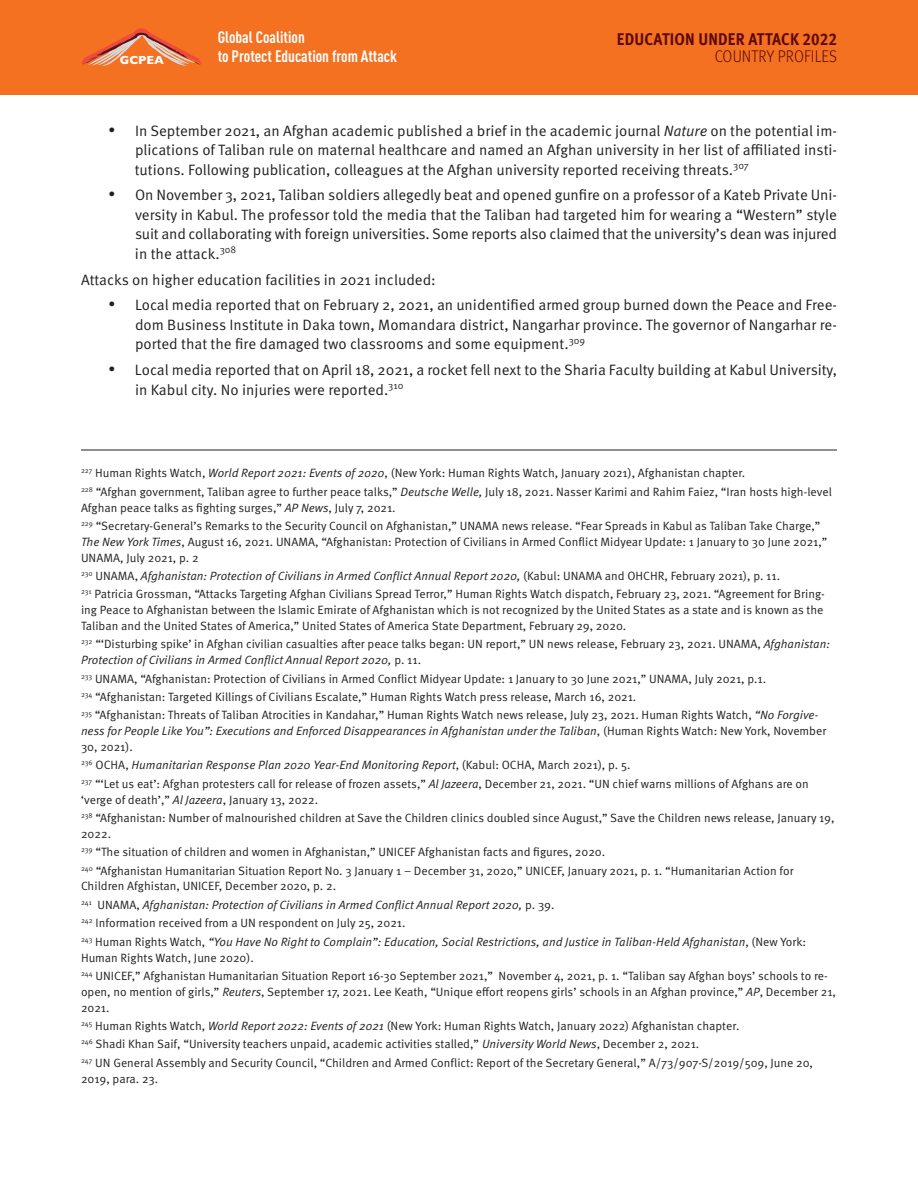
<style>
.page{position:relative;width:918px;height:1188px;background:#fff}
.page>*{position:absolute;margin:0;border:0;box-sizing:border-box;transform-origin:0 0}
.t1{font:700 16.95px "Meta Pro";letter-spacing:.01em;color:#5c090a;scale:.9 1}
.t2{font:300 16.95px "Meta Pro";letter-spacing:.01em;color:#5c090a;scale:.9 1}
.t3{font:700 16.35px/19.4px "DIN Cond";color:#fff}
.t4{font:15px/19.5px "Meta Pro Norm";color:#231f20;text-align:justify}
.t5{font:12px/18.5px "Meta Pro Norm";color:#231f20}
.t6{font:12px "Meta Pro Norm Ita";color:#231f20}
.t7{font:700 11.85px "Gill Sans";color:#fff}
.s1{font-family:"Meta Pro Norm Ita"}
.s2{font-family:"Meta Pro Norm"}
</style>
<div class="page">
<hr style="left:81px;top:450px;width:756px;height:1px;background:#231f20">
<div style="left:0;top:0;width:918px;height:95px;background:#f37121"></div>
<svg style="left:81px;top:28px;width:121px;height:38px"></svg>
<h2 class="t3" style="left:218px;top:29px;width:181px">Global Coalition<br>to Protect Education from Attack</h2>
<h1 class="t1" style="left:617px;top:29px;width:246px">EDUCATION UNDER ATTACK 2022</h1>
<p class="t7" style="left:120px;top:56px;width:46px">GCPEA</p>
<h1 class="t2" style="left:715px;top:47px;width:137px">COUNTRY PROFILES</h1>
<p class="t4" style="left:135px;top:122px;width:704px;text-indent:-27px">• In September 2021, an Afghan academic published a brief in the academic journal <span class="s1">Nature</span> on the potential im&shy;plications of Taliban rule on maternal healthcare and named an Afghan university in her list of affiliated insti&shy;tutions. Following publication, colleagues at the Afghan university reported receiving threats.<sup>307</sup></p>
<p class="t4" style="left:135px;top:187px;width:704px;text-indent:-27px">• On November 3, 2021, Taliban soldiers allegedly beat and opened gunfire on a professor of a Kateb Private Uni&shy;versity in Kabul. The professor told the media that the Taliban had targeted him for wearing a “Western” style suit and collaborating with foreign universities. Some reports also claimed that the university’s dean was injured in the attack.<sup>308</sup></p>
<p class="t4" style="left:81px;top:271px;width:356px">Attacks on higher education facilities in 2021 included:</p>
<p class="t4" style="left:135px;top:296px;width:704px;text-indent:-27px">• Local media reported that on February 2, 2021, an unidentified armed group burned down the Peace and Free&shy;dom Business Institute in Daka town, Momandara district, Nangarhar province. The governor of Nangarhar re&shy;ported that the fire damaged two classrooms and some equipment.<sup>309</sup></p>
<p class="t4" style="left:135px;top:361px;width:704px;text-indent:-27px">• Local media reported that on April 18, 2021, a rocket fell next to the Sharia Faculty building at Kabul University, in Kabul city. No injuries were reported.<sup>310</sup></p>
<p class="t5" style="left:81px;top:465px;width:752px"><sup>227</sup> Human Rights Watch, <span class="s1">World Report 2021: Events of 2020</span>, (New York: Human Rights Watch, January 2021), Afghanistan chapter.<br><sup>228</sup> “Afghan government, Taliban agree to further peace talks,” <span class="s1">Deutsche Welle,</span> July 18, 2021. Nasser Karimi and Rahim Faiez, “Iran hosts high-level</p>
<p class="t5" style="left:81px;top:499px;width:741px">Afghan peace talks as fighting surges,” <span class="s1">AP News</span>, July 7, 2021.<br><sup>229</sup> “Secretary-General’s Remarks to the Security Council on Afghanistan,” UNAMA news release. “Fear Spreads in Kabul as Taliban Take Charge,”</p>
<p class="t5" style="left:81px;top:535px;width:748px;line-height:15.8px"><span class="s1">The New York Times</span>, August 16, 2021. UNAMA, “Afghanistan: Protection of Civilians in Armed Conflict Midyear Update: 1 January to 30 June 2021,”<br>UNAMA, July 2021, p. 2</p>
<p class="t6" style="left:81px;top:571px;width:701px"><sup>230</sup> <span class="s2">UNAMA,</span> Afghanistan: Protection of Civilians in Armed Conflict Annual Report 2020, <span class="s2">(Kabul: UNAMA and OHCHR, February 2021), p. 11.</span></p>
<p class="t5" style="left:81px;top:587px;width:745px;line-height:15.8px;text-align:justify"><sup>231</sup> Patricia Grossman, “Attacks Targeting Afghan Civilians Spread Terror,” Human Rights Watch dispatch, February 23, 2021. “Agreement for Bring&shy;ing Peace to Afghanistan between the Islamic Emirate of Afghanistan which is not recognized by the United States as a state and is known as the Taliban and the United States of America,” United States of America State Department, February 29, 2020.</p>
<p class="t5" style="left:81px;top:636px;width:751px"><sup>232</sup> “‘Disturbing spike’ in Afghan civilian casualties after peace talks began: UN report,” UN news release, February 23, 2021. UNAMA, <span class="s1">Afghanistan:</span></p>
<p class="t6" style="left:81px;top:655px;width:342px">Protection of Civilians in Armed Conflict Annual Report 2020, <span class="s2">p. 11.</span></p>
<p class="t5" style="left:81px;top:670px;width:739px"><sup>233</sup> UNAMA, “Afghanistan: Protection of Civilians in Armed Conflict Midyear Update: 1 January to 30 June 2021,” UNAMA, July 2021, p.1.<br><sup>234</sup> “Afghanistan: Targeted Killings of Civilians Escalate,” Human Rights Watch press release, March 16, 2021.<br><sup>235</sup> “Afghanistan: Threats of Taliban Atrocities in Kandahar,” Human Rights Watch news release, July 23, 2021. Human Rights Watch, <span class="s1">“No Forgive-</span></p>
<p class="t6" style="left:81px;top:726px;width:747px">ness for People Like You”: Executions and Enforced Disappearances in Afghanistan under the Taliban<span class="s2">, (Human Rights Watch: New York, November</span></p>
<p class="t5" style="left:81px;top:738px;width:53px">30, 2021).</p>
<p class="t6" style="left:81px;top:761px;width:551px"><sup>236</sup> <span class="s2">OCHA,</span> Humanitarian Response Plan 2020 Year-End Monitoring Report<span class="s2">, (Kabul: OCHA, March 2021), p. 5.</span></p>
<p class="t5" style="left:81px;top:777px;width:729px;line-height:15.8px"><sup>237</sup> “‘Let us eat’: Afghan protesters call for release of frozen assets,” <span class="s1">Al Jazeera</span>, December 21, 2021. “UN chief warns millions of Afghans are on ‘verge of death’,” <span class="s1">Al Jazeera</span>, January 13, 2022.</p>
<p class="t5" style="left:81px;top:811px;width:755px;line-height:15.8px"><sup>238</sup> “Afghanistan: Number of malnourished children at Save the Children clinics doubled since August,” Save the Children news release, January 19,<br>2022.</p>
<p class="t5" style="left:81px;top:844px;width:714px"><sup>239</sup> “The situation of children and women in Afghanistan,” UNICEF Afghanistan facts and figures, 2020.<br><sup>240</sup> “Afghanistan Humanitarian Situation Report No. 3 January 1 – December 31, 2020,” UNICEF, January 2021, p. 1. “Humanitarian Action for</p>
<p class="t5" style="left:81px;top:878px;width:257px">Children Afghistan, UNICEF, December 2020, p. 2.</p>
<p class="t6" style="left:81px;top:900px;width:475px"><sup>241</sup> <span class="s2">UNAMA,</span> Afghanistan: Protection of Civilians in Armed Conflict Annual Report 2020, <span class="s2">p. 39.</span></p>
<p class="t5" style="left:81px;top:915px;width:326px"><sup>242</sup> Information received from a UN respondent on July 25, 2021.</p>
<p class="t6" style="left:81px;top:937px;width:727px"><sup>243</sup> <span class="s2">Human Rights Watch,</span> “You Have No Right to Complain”: Education, Social Restrictions, and Justice in Taliban-Held Afghanistan<span class="s2">, (New York:</span></p>
<p class="t5" style="left:81px;top:949px;width:748px">Human Rights Watch, June 2020).<br><sup>244</sup> UNICEF,” Afghanistan Humanitarian Situation Report 16-30 September 2021,” November 4, 2021, p. 1. “Taliban say Afghan boys’ schools to re-</p>
<p class="t5" style="left:81px;top:985px;width:757px;line-height:15.8px">open, no mention of girls,” <span class="s1">Reuters</span>, September 17, 2021. Lee Keath, “Unique effort reopens girls’ schools in an Afghan province,” <span class="s1">AP</span>, December 21,<br>2021.</p>
<p class="t5" style="left:81px;top:1017px;width:734px"><sup>245</sup> Human Rights Watch, <span class="s1">World Report 2022: Events of 2021</span> (New York: Human Rights Watch, January 2022) Afghanistan chapter.<br><sup>246</sup> Shadi Khan Saif, “University teachers unpaid, academic activities stalled,” <span class="s1">University World News</span>, December 2, 2021.<br><sup>247</sup> UN General Assembly and Security Council, “Children and Armed Conflict: Report of the Secretary General,” A/73/907-S/2019/509, June 20,</p>
<p class="t5" style="left:81px;top:1070px;width:79px">2019, para. 23.</p>
</div>
